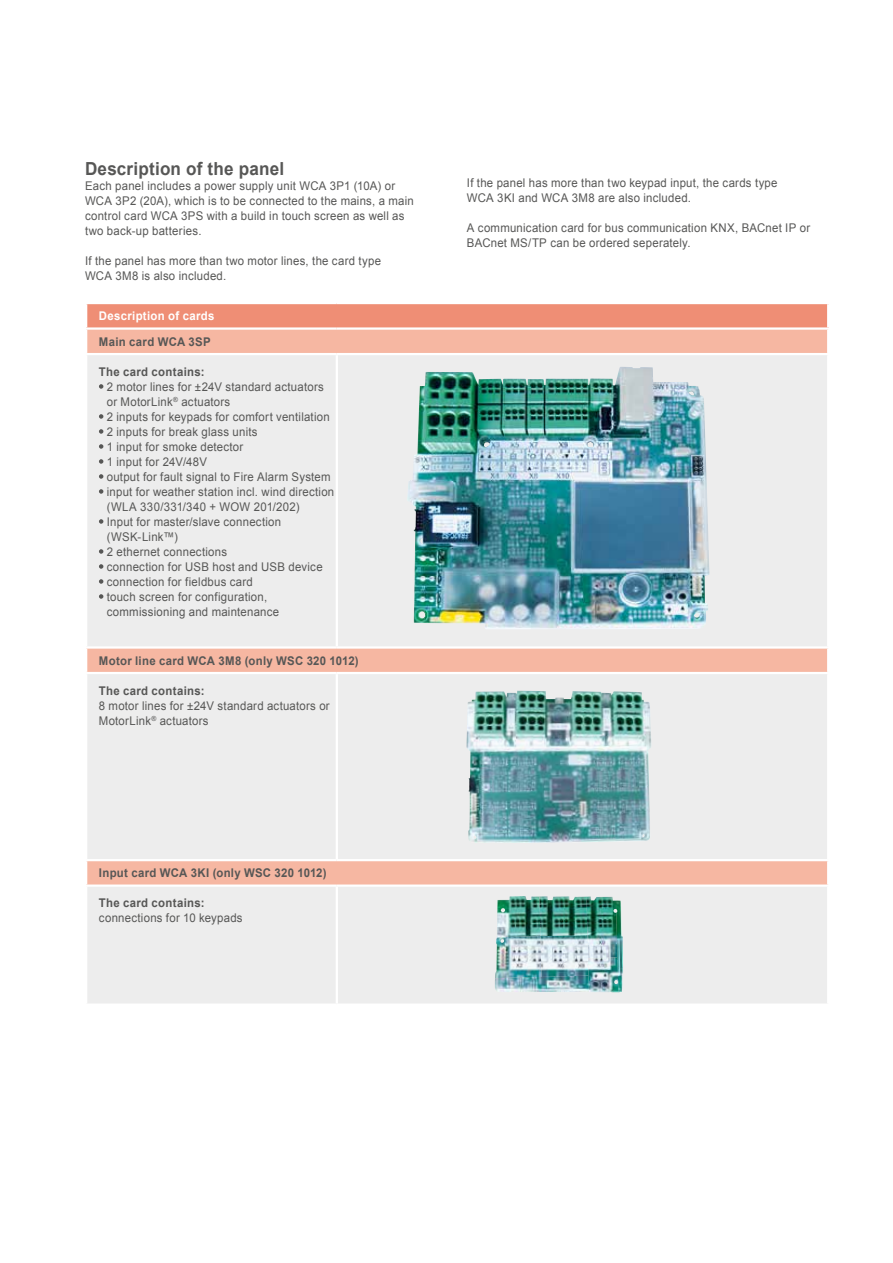
<style>
.page{position:relative;width:893px;height:1263px;background:#fff}
.page>*{position:absolute;margin:0;border:0;box-sizing:border-box;transform-origin:0 0}
.t1{font:700 18px "Arial";letter-spacing:.01em;color:#575756;scale:.95 1}
.t2{font:12px/15px "Arial";letter-spacing:.02em;color:#575756;scale:.95 1}
.t3{font:700 12px "Arial";letter-spacing:.025em;color:#575756;scale:.95 1}
.t4{font:700 12px "Arial";letter-spacing:.03em;color:#fff;scale:.95 1}
</style>
<div class="page">
<div style="left:86px;top:303px;width:742px;height:26px;background:#ef8e75"></div>
<div style="left:87px;top:330px;width:740px;height:23px;background:#f6b7a2"></div>
<svg style="left:87px;top:355px;width:740px;height:648px;background:#ede7e5"></svg>
<hr style="left:85px;top:302px;width:252px;height:2px;background:#fff">
<hr style="left:85px;top:304px;width:2px;height:23px;background:#fff">
<hr style="left:337px;top:302px;width:492px;height:2px;background:#fff">
<hr style="left:827px;top:304px;width:2px;height:23px;background:#fff">
<hr style="left:85px;top:327px;width:252px;height:3px;background:#fff">
<hr style="left:337px;top:327px;width:492px;height:3px;background:#fff">
<hr style="left:336px;top:355px;width:2px;height:291px;background:#fff">
<hr style="left:336px;top:674px;width:2px;height:185px;background:#fff">
<hr style="left:336px;top:887px;width:2px;height:116px;background:#fff">
<hr style="left:85px;top:646px;width:252px;height:3px;background:#fff">
<hr style="left:337px;top:646px;width:492px;height:3px;background:#fff">
<hr style="left:85px;top:672px;width:252px;height:2px;background:#fff">
<hr style="left:337px;top:672px;width:492px;height:2px;background:#fff">
<hr style="left:85px;top:859px;width:252px;height:2px;background:#fff">
<hr style="left:337px;top:859px;width:492px;height:2px;background:#fff">
<hr style="left:85px;top:884px;width:252px;height:3px;background:#fff">
<hr style="left:337px;top:884px;width:492px;height:3px;background:#fff">
<svg style="left:99px;top:384px;width:4px;height:5px"></svg>
<svg style="left:99px;top:414px;width:4px;height:5px"></svg>
<svg style="left:99px;top:429px;width:4px;height:5px"></svg>
<svg style="left:99px;top:444px;width:4px;height:5px"></svg>
<svg style="left:99px;top:459px;width:4px;height:5px"></svg>
<svg style="left:99px;top:474px;width:4px;height:5px"></svg>
<svg style="left:99px;top:489px;width:4px;height:5px"></svg>
<svg style="left:99px;top:519px;width:4px;height:5px"></svg>
<svg style="left:99px;top:549px;width:4px;height:5px"></svg>
<svg style="left:99px;top:564px;width:4px;height:5px"></svg>
<svg style="left:99px;top:579px;width:4px;height:5px"></svg>
<svg style="left:99px;top:594px;width:4px;height:5px"></svg>
<img style="left:497px;top:896px;width:89px;height:40px">
<img style="left:586px;top:896px;width:31px;height:61px">
<img style="left:616px;top:900px;width:7px;height:92px">
<img style="left:495px;top:936px;width:45px;height:39px">
<img style="left:540px;top:935px;width:48px;height:40px">
<img style="left:588px;top:957px;width:30px;height:35px">
<img style="left:495px;top:975px;width:94px;height:17px">
<img style="left:466px;top:691px;width:185px;height:152px">
<img style="left:407px;top:367px;width:302px;height:262px">
<h1 class="t1" style="left:85px;top:156px;width:211px">Description of the panel</h1>
<p class="t2" style="left:85px;top:178px;width:348px">Each panel includes a power supply unit WCA 3P1 (10A) or WCA 3P2 (20A), which is to be connected to the mains, a main control card WCA 3PS with a build in touch screen as well as two back-up batteries.</p>
<p class="t2" style="left:85px;top:253px;width:313px">If the panel has more than two motor lines, the card type<br>WCA 3M8 is also included.</p>
<p class="t4" style="left:99px;top:308px;width:123px">Description of cards</p>
<p class="t3" style="left:99px;top:333px;width:119px">Main card WCA 3SP</p>
<p class="t3" style="left:99px;top:363px;width:113px">The card contains:</p>
<p class="t2" style="left:107px;top:379px;width:241px">2 motor lines for ±24V standard actuators or MotorLink<sup>®</sup> actuators<br>2 inputs for keypads for comfort ventilation<br>2 inputs for break glass units<br>1 input for smoke detector<br>1 input for 24V/48V<br>output for fault signal to Fire Alarm System input for weather station incl. wind direction (WLA 330/331/340 + WOW 201/202)<br>Input for master/slave connection (WSK-Link™)<br>2 ethernet connections<br>connection for USB host and USB device connection for fieldbus card<br>touch screen for configuration, commissioning and maintenance</p>
<p class="t3" style="left:99px;top:652px;width:275px">Motor line card WCA 3M8 (only WSC 320 1012)</p>
<p class="t3" style="left:99px;top:682px;width:113px">The card contains:</p>
<p class="t2" style="left:99px;top:698px;width:244px">8 motor lines for ±24V standard actuators or<br>MotorLink<sup>®</sup> actuators</p>
<p class="t2" style="left:467px;top:175px;width:329px">If the panel has more than two keypad input, the cards type<br>WCA 3KI and WCA 3M8 are also included.</p>
<p class="t2" style="left:467px;top:220px;width:363px">A communication card for bus communication KNX, BACnet IP or<br>BACnet MS/TP can be ordered seperately.</p>
<p class="t3" style="left:99px;top:865px;width:241px">Input card WCA 3KI (only WSC 320 1012)</p>
<p class="t3" style="left:99px;top:895px;width:113px">The card contains:</p>
<p class="t2" style="left:99px;top:910px;width:153px">connections for 10 keypads</p>
</div>
